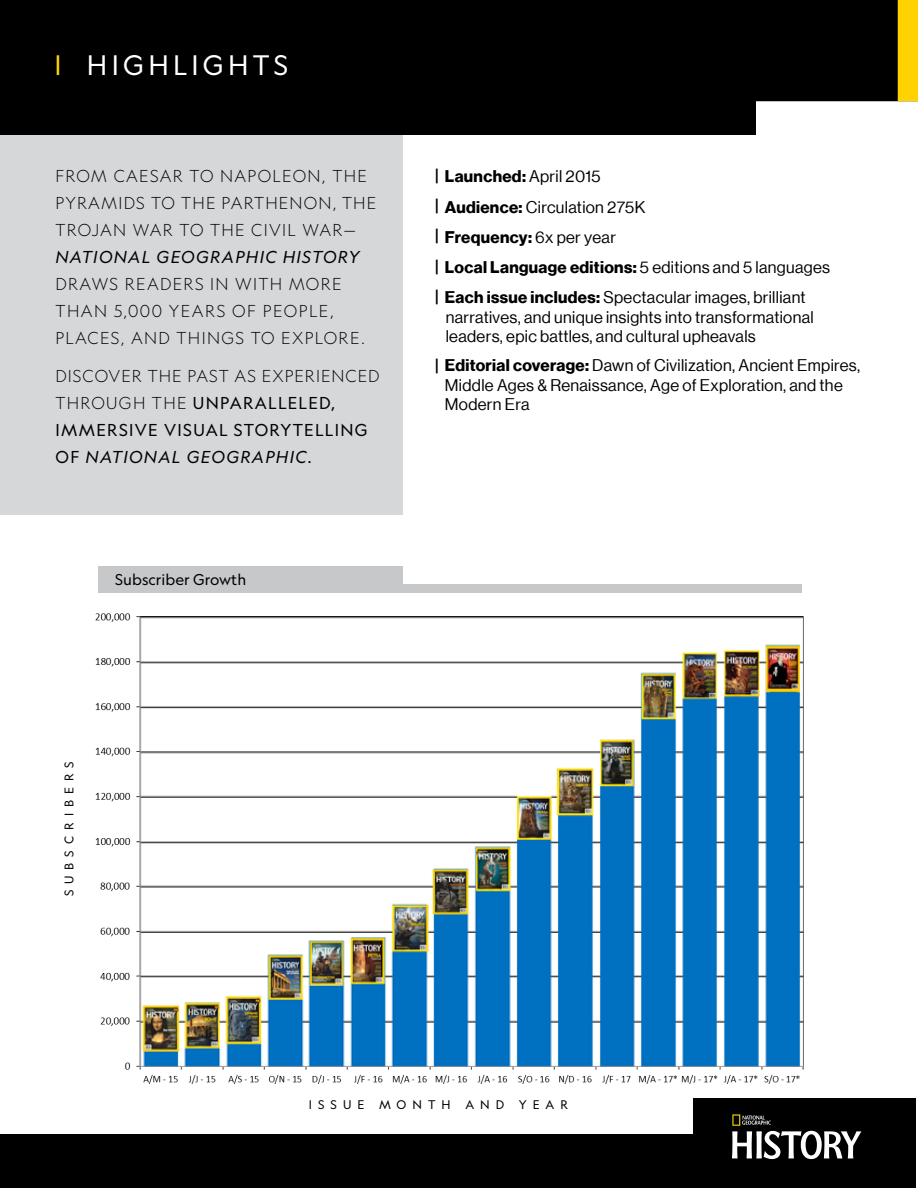
<style>
.page{position:relative;width:918px;height:1188px;background:#fff}
.page>*{position:absolute;margin:0;border:0;box-sizing:border-box;transform-origin:0 0}
.t1{font:27px "Geograph";letter-spacing:.16em;color:#fff}
.t2{font:16.5px/19.5px "N Haas Grotesk DS Pro 55 Rg";letter-spacing:.02em;color:#000}
.t3{font:300 16.5px/27px "Geograph";letter-spacing:.08em;color:#000}
.t4{font:16.5px/27px "Geograph";letter-spacing:.08em;color:#000}
.t5{font:16.5px/30.3px "N Haas Grotesk DS Pro 75 Bd";letter-spacing:.02em;color:#000}
.t6{font:italic 16.5px "Geograph";letter-spacing:.08em;color:#000}
.t7{font:15px "Geograph";color:#000}
.t8{font:12px "Geograph";letter-spacing:.5em;color:#000}
.s1{color:#ffd800}
.s2{font-weight:300}
.s3{font-style:italic}
.s4{font-family:"N Haas Grotesk DS Pro 55 Rg"}
.s5{font-family:"N Haas Grotesk DS Pro 75 Bd"}
</style>
<div class="page">
<div style="left:0;top:1134px;width:726px;height:54px;background:#000"></div>
<div style="left:0;top:0;width:898px;height:135px;background:#000"></div>
<div style="left:898px;top:0;width:20px;height:102px;background:#ffd200"></div>
<div style="left:693px;top:1099px;width:223px;height:89px;background:#000"></div>
<svg style="left:732px;top:1114px;width:129px;height:45px"></svg>
<img style="left:95px;top:566px;width:709px;height:518px">
<div style="left:99px;top:585px;width:702px;height:8px;background:#c7c8ca"></div>
<div style="left:99px;top:566px;width:304px;height:27px;background:#c7c8ca"></div>
<div style="left:0;top:135px;width:403px;height:379px;background:#d5d7d8"></div>
<h1 class="t1" style="left:54px;top:48px;width:236px"><span class="s1">|</span> HIGHLIGHTS</h1>
<p class="t3" style="left:56px;top:163px;width:322px">FROM CAESAR TO NAPOLEON, THE<br>PYRAMIDS TO THE PARTHENON, THE<br>TROJAN WAR TO THE CIVIL WAR—</p>
<p class="t6" style="left:56px;top:247px;width:306px">NATIONAL GEOGRAPHIC HISTORY</p>
<p class="t3" style="left:56px;top:271px;width:311px">DRAWS READERS IN WITH MORE<br>THAN 5,000 YEARS OF PEOPLE,<br>PLACES, AND THINGS TO EXPLORE.</p>
<p class="t4" style="left:56px;top:362px;width:326px"><span class="s2">DISCOVER THE PAST AS EXPERIENCED<br>THROUGH THE</span> UNPARALLELED,<br>IMMERSIVE VISUAL STORYTELLING<br>OF <span class="s3">NATIONAL GEOGRAPHIC.</span></p>
<p class="t7" style="left:115px;top:570px;width:133px">Subscriber Growth</p>
<p class="t5" style="left:435px;top:162px;width:167px">| Launched: <span class="s4">April 2015</span></p>
<p class="t2" style="left:435px;top:197px;width:212px"><span class="s5">| Audience:</span> Circulation 275K</p>
<p class="t5" style="left:435px;top:222px;width:396px">| Frequency: <span class="s4">6x per year<br></span>| Local Language editions: <span class="s4">5 editions and 5 languages</span></p>
<p class="t2" style="left:446px;top:288px;width:369px;text-indent:-10px"><span class="s5">| Each issue includes:</span> Spectacular images, brilliant narratives, and unique insights into transformational leaders, epic battles, and cultural upheavals</p>
<p class="t2" style="left:445px;top:356px;width:417px;text-indent:-10px"><span class="s5">| Editorial coverage:</span> Dawn of Civilization, Ancient Empires,<br>Middle Ages &amp; Renaissance, Age of Exploration, and the<br>Modern Era</p>
<p class="t8" style="left:62px;top:896px;width:137px;rotate:-90deg">SUBSCRIBERS</p>
<p class="t8" style="left:309px;top:1097px;width:261px">ISSUE MONTH AND YEAR</p>
</div>
